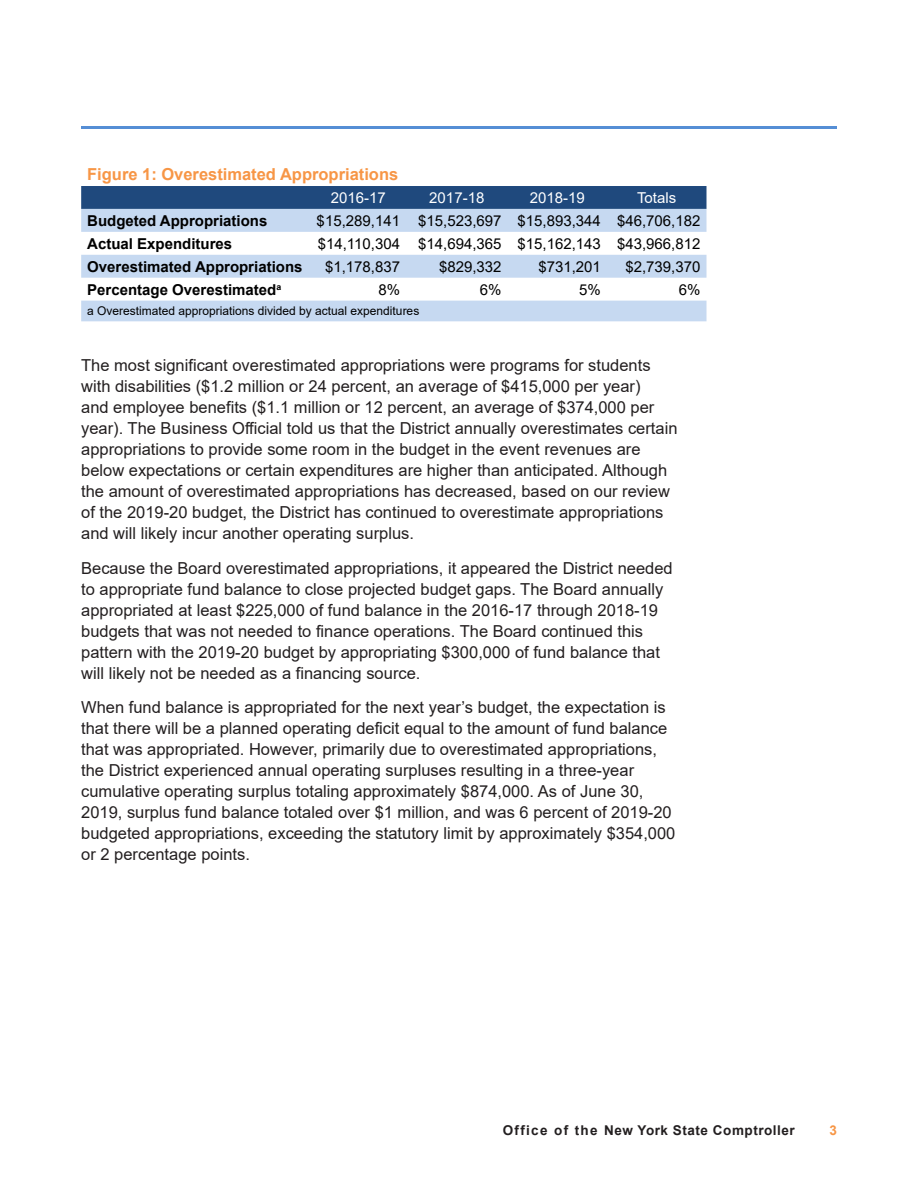
<style>
.page{position:relative;width:918px;height:1188px;background:#fff}
.page>*{position:absolute;margin:0;border:0;box-sizing:border-box;transform-origin:0 0}
.Body_Text{font:16.5px/21px "Arial";color:#231f20}
._7_Figures{font:700 16.5px "Arial";color:#f79646}
._7_Figures-2{font:15px "Arial";color:#000}
._7_Figures-3{font:700 15px "Arial";color:#000}
._7_Figures-4{font:15px "Arial";color:#fff}
.t1{font:700 13.5px "Arial";letter-spacing:.04em;color:#231f20}
.t2{font:700 13.5px "Arial";color:#f79646}
.Footnotes{font:12px "Arial";color:#000}
</style>
<div class="page">
<hr style="left:81px;top:126px;width:756px;height:3px;background:#558ed5">
<div style="left:81px;top:186px;width:625px;height:23px;background:#1f497d"></div>
<svg style="left:81px;top:209px;width:625px;height:112px;fill:#c6d9f1"></svg>
<p class="_7_Figures" style="left:87px;top:163px;width:313px">Figure 1: Overestimated Appropriations</p>
<p class="_7_Figures-4" style="left:331px;top:187px;width:57px">2016-17</p>
<p class="_7_Figures-4" style="left:429px;top:187px;width:57px">2017-18</p>
<p class="_7_Figures-4" style="left:530px;top:187px;width:57px">2018-19</p>
<p class="_7_Figures-4" style="left:637px;top:187px;width:41px">Totals</p>
<p class="_7_Figures-3" style="left:87px;top:210px;width:182px">Budgeted Appropriations</p>
<p class="_7_Figures-2" style="left:317px;top:210px;width:85px">$15,289,141</p>
<p class="_7_Figures-2" style="left:418px;top:210px;width:85px">$15,523,697</p>
<p class="_7_Figures-2" style="left:518px;top:210px;width:85px">$15,893,344</p>
<p class="_7_Figures-2" style="left:617px;top:210px;width:85px">$46,706,182</p>
<p class="_7_Figures-3" style="left:87px;top:233px;width:147px">Actual Expenditures</p>
<p class="_7_Figures-2" style="left:318px;top:233px;width:84px">$14,110,304</p>
<p class="_7_Figures-2" style="left:418px;top:233px;width:85px">$14,694,365</p>
<p class="_7_Figures-2" style="left:518px;top:233px;width:85px">$15,162,143</p>
<p class="_7_Figures-2" style="left:617px;top:233px;width:85px">$43,966,812</p>
<p class="_7_Figures-3" style="left:87px;top:256px;width:217px">Overestimated Appropriations</p>
<p class="_7_Figures-2" style="left:325px;top:256px;width:77px">$1,178,837</p>
<p class="_7_Figures-2" style="left:439px;top:256px;width:64px">$829,332</p>
<p class="_7_Figures-2" style="left:538px;top:256px;width:64px">$731,201</p>
<p class="_7_Figures-2" style="left:625px;top:256px;width:77px">$2,739,370</p>
<p class="_7_Figures-3" style="left:87px;top:279px;width:196px">Percentage Overestimated<sup>a</sup></p>
<p class="_7_Figures-2" style="left:378px;top:279px;width:23px">8%</p>
<p class="_7_Figures-2" style="left:480px;top:279px;width:23px">6%</p>
<p class="_7_Figures-2" style="left:579px;top:279px;width:23px">5%</p>
<p class="_7_Figures-2" style="left:679px;top:279px;width:23px">6%</p>
<p class="Footnotes" style="left:87px;top:303px;width:334px">a Overestimated appropriations divided by actual expenditures</p>
<p class="Body_Text" style="left:81px;top:355px;width:598px">The most significant overestimated appropriations were programs for students with disabilities ($1.2 million or 24 percent, an average of $415,000 per year)<br>and employee benefits ($1. 1 million or 12 percent, an average of $374,000 per year). The Business Official told us that the District annually overestimates certain appropriations to provide some room in the budget in the event revenues are below expectations or certain expenditures are higher than anticipated. Although the amount of overestimated appropriations has decreased, based on our review of the 2019-20 budget, the District has continued to overestimate appropriations and will likely incur another operating surplus.</p>
<p class="Body_Text" style="left:81px;top:557px;width:593px">Because the Board overestimated appropriations, it appeared the District needed to appropriate fund balance to close projected budget gaps. The Board annually appropriated at least $225,000 of fund balance in the 2016-17 through 2018-19 budgets that was not needed to finance operations. The Board continued this pattern with the 2019-20 budget by appropriating $300,000 of fund balance that will likely not be needed as a financing source.</p>
<p class="Body_Text" style="left:81px;top:697px;width:596px">When fund balance is appropriated for the next year’s budget, the expectation is that there will be a planned operating deficit equal to the amount of fund balance that was appropriated. However, primarily due to overestimated appropriations, the District experienced annual operating surpluses resulting in a three-year cumulative operating surplus totaling approximately $874,000. As of June 30, 2019, surplus fund balance totaled over $1 million, and was 6 percent of 2019-20 budgeted appropriations, exceeding the statutory limit by approximately $354,000 or 2 percentage points.</p>
<p class="t1" style="left:503px;top:1121px;width:294px">Office of the New York State Comptroller</p>
<p class="t2" style="left:829px;top:1121px;width:9px">3</p>
</div>
